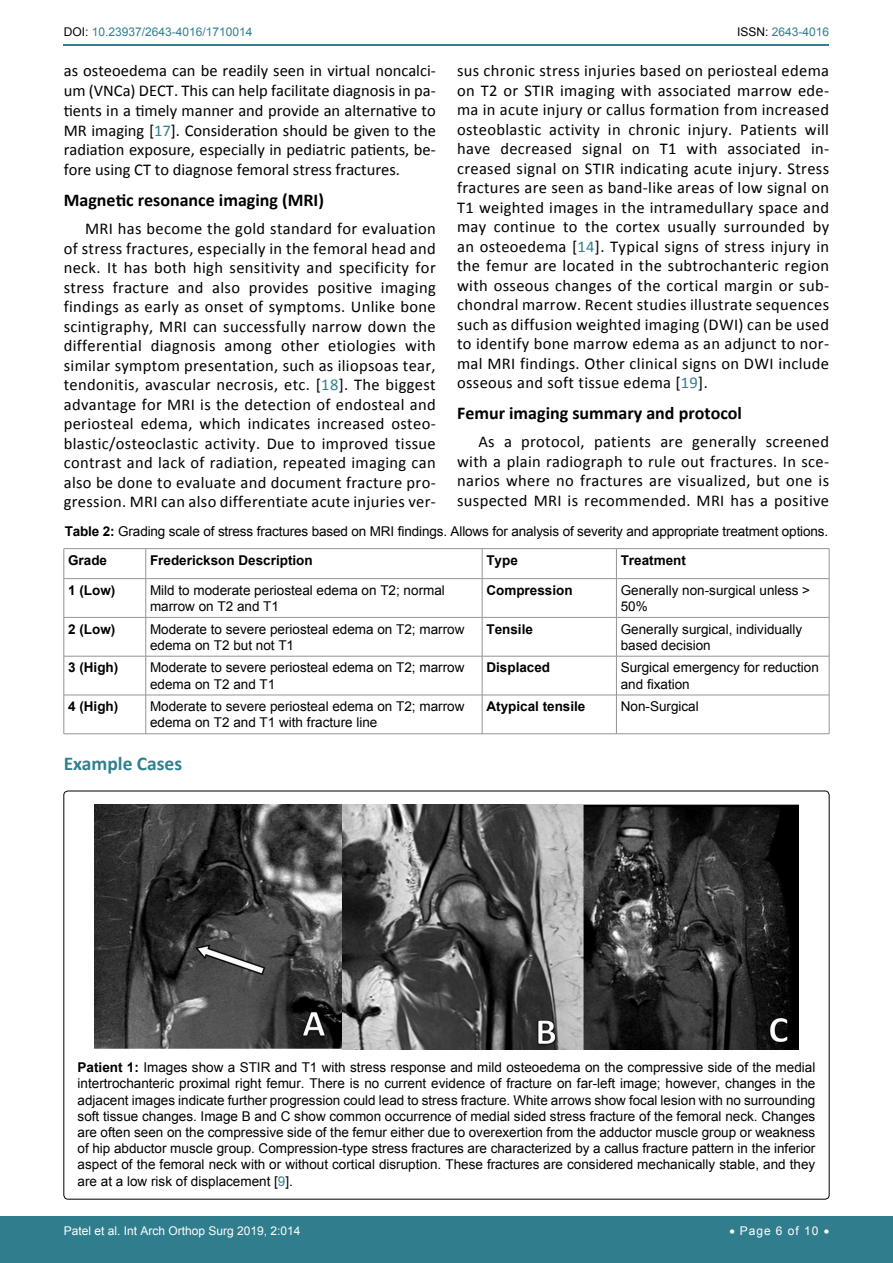
<style>
.page{position:relative;width:893px;height:1263px;background:#fff}
.page>*{position:absolute;margin:0;border:0;box-sizing:border-box;transform-origin:0 0}
.t1{font:700 19.5px "Calibri";color:#30808d}
.t2{font:700 18px "Calibri";color:#000}
.t3{font:16.5px/19.5px "Calibri";letter-spacing:.02em;color:#000;text-align:justify}
.t4{font:13.5px/16.2px "Arial";color:#000}
.t5{font:700 13.5px "Arial";color:#000}
.t6{font:12px "Arial";color:#fff}
.t7{font:12px "Arial";color:#30808d}
.s1{color:#000}
.s2{color:#30808d}
.s3{font-weight:700}
</style>
<div class="page">
<hr style="left:64px;top:44px;width:765px;height:2px;background:#30808d">
<div style="left:0;top:1217px;width:893px;height:46px;background:#307d8d"></div>
<hr style="left:64px;top:548px;width:82px;height:1px;background:#939598">
<hr style="left:64px;top:549px;width:1px;height:30px;background:#939598">
<hr style="left:146px;top:548px;width:336px;height:1px;background:#939598">
<hr style="left:145px;top:549px;width:1px;height:30px;background:#939598">
<hr style="left:482px;top:548px;width:134px;height:1px;background:#939598">
<hr style="left:482px;top:549px;width:1px;height:30px;background:#939598">
<hr style="left:616px;top:548px;width:213px;height:1px;background:#939598">
<hr style="left:616px;top:549px;width:1px;height:30px;background:#939598">
<hr style="left:829px;top:549px;width:1px;height:30px;background:#939598">
<hr style="left:64px;top:578px;width:82px;height:1px;background:#939598">
<hr style="left:64px;top:579px;width:1px;height:38px;background:#939598">
<hr style="left:146px;top:578px;width:336px;height:1px;background:#939598">
<hr style="left:145px;top:579px;width:1px;height:38px;background:#939598">
<hr style="left:482px;top:578px;width:134px;height:1px;background:#939598">
<hr style="left:482px;top:579px;width:1px;height:38px;background:#939598">
<hr style="left:616px;top:578px;width:213px;height:1px;background:#939598">
<hr style="left:616px;top:579px;width:1px;height:38px;background:#939598">
<hr style="left:829px;top:579px;width:1px;height:38px;background:#939598">
<hr style="left:64px;top:617px;width:82px;height:1px;background:#939598">
<hr style="left:64px;top:617px;width:1px;height:39px;background:#939598">
<hr style="left:146px;top:617px;width:336px;height:1px;background:#939598">
<hr style="left:145px;top:617px;width:1px;height:39px;background:#939598">
<hr style="left:482px;top:617px;width:134px;height:1px;background:#939598">
<hr style="left:482px;top:617px;width:1px;height:39px;background:#939598">
<hr style="left:616px;top:617px;width:213px;height:1px;background:#939598">
<hr style="left:616px;top:617px;width:1px;height:39px;background:#939598">
<hr style="left:829px;top:617px;width:1px;height:39px;background:#939598">
<hr style="left:64px;top:656px;width:82px;height:1px;background:#939598">
<hr style="left:64px;top:656px;width:1px;height:39px;background:#939598">
<hr style="left:146px;top:656px;width:336px;height:1px;background:#939598">
<hr style="left:145px;top:656px;width:1px;height:39px;background:#939598">
<hr style="left:482px;top:656px;width:134px;height:1px;background:#939598">
<hr style="left:482px;top:656px;width:1px;height:39px;background:#939598">
<hr style="left:616px;top:656px;width:213px;height:1px;background:#939598">
<hr style="left:616px;top:656px;width:1px;height:39px;background:#939598">
<hr style="left:829px;top:656px;width:1px;height:39px;background:#939598">
<hr style="left:64px;top:695px;width:82px;height:1px;background:#939598">
<hr style="left:64px;top:695px;width:1px;height:39px;background:#939598">
<hr style="left:146px;top:695px;width:336px;height:1px;background:#939598">
<hr style="left:145px;top:695px;width:1px;height:39px;background:#939598">
<hr style="left:482px;top:695px;width:134px;height:1px;background:#939598">
<hr style="left:482px;top:695px;width:1px;height:39px;background:#939598">
<hr style="left:616px;top:695px;width:213px;height:1px;background:#939598">
<hr style="left:616px;top:695px;width:1px;height:39px;background:#939598">
<hr style="left:829px;top:695px;width:1px;height:39px;background:#939598">
<hr style="left:64px;top:733px;width:82px;height:1px;background:#939598">
<hr style="left:146px;top:733px;width:336px;height:1px;background:#939598">
<hr style="left:482px;top:733px;width:134px;height:1px;background:#939598">
<hr style="left:616px;top:733px;width:213px;height:1px;background:#939598">
<img style="left:94px;top:804px;width:705px;height:245px">
<p class="t7" style="left:64px;top:24px;width:190px"><span class="s1">DOI:</span> 10.23937/2643-4016/1710014</p>
<p class="t7" style="left:737px;top:24px;width:94px"><span class="s1">ISSN:</span> 2643-4016</p>
<p class="t3" style="left:64px;top:61px;width:374px">as osteoedema can be readily seen in virtual noncalci&shy;um (VNCa) DECT. This can help facilitate diagnosis in pa&shy;tients in a timely manner and provide an alternative to MR imaging [<span class="s2">17</span>]. Consideration should be given to the radiation exposure, especially in pediatric patients, be&shy;fore using CT to diagnose femoral stress fractures.</p>
<p class="t2" style="left:64px;top:189px;width:262px">Magnetic resonance imaging (MRI)</p>
<p class="t3" style="left:64px;top:219px;width:373px;text-indent:21px">MRI has become the gold standard for evaluation of stress fractures, especially in the femoral head and neck. It has both high sensitivity and specificity for stress fracture and also provides positive imaging findings as early as onset of symptoms. Unlike bone scintigraphy, MRI can successfully narrow down the differential diagnosis among other etiologies with similar symptom presentation, such as iliopsoas tear, tendonitis, avascular necrosis, etc. [<span class="s2">18</span>]. The biggest advantage for MRI is the detection of endosteal and periosteal edema, which indicates increased osteo&shy;blastic/osteoclastic activity. Due to improved tissue contrast and lack of radiation, repeated imaging can also be done to evaluate and document fracture pro&shy;gression. MRI can also differentiate acute injuries ver-</p>
<p class="t4" style="left:65px;top:517px;width:765px;line-height:29px"><span class="s3">Table 2:</span> Grading scale of stress fractures based on MRI findings. Allows for analysis of severity and appropriate treatment options.<br><span class="s3">Grade</span></p>
<p class="t3" style="left:457px;top:61px;width:374px">sus chronic stress injuries based on periosteal edema on T2 or STIR imaging with associated marrow ede&shy;ma in acute injury or callus formation from increased osteoblastic activity in chronic injury. Patients will have decreased signal on T1 with associated in&shy;creased signal on STIR indicating acute injury. Stress fractures are seen as band-like areas of low signal on T1 weighted images in the intramedullary space and may continue to the cortex usually surrounded by an osteoedema [<span class="s2">14</span>]. Typical signs of stress injury in the femur are located in the subtrochanteric region with osseous changes of the cortical margin or sub&shy;chondral marrow. Recent studies illustrate sequences such as diffusion weighted imaging (DWI) can be used to identify bone marrow edema as an adjunct to nor&shy;mal MRI findings. Other clinical signs on DWI include osseous and soft tissue edema [<span class="s2">19</span>].</p>
<p class="t2" style="left:457px;top:402px;width:286px">Femur imaging summary and protocol</p>
<p class="t3" style="left:457px;top:432px;width:374px;text-indent:21px">As a protocol, patients are generally screened with a plain radiograph to rule out fractures. In sce&shy;narios where no fractures are visualized, but one is suspected MRI is recommended. MRI has a positive</p>
<p class="t5" style="left:150px;top:551px;width:164px">Frederickson Description</p>
<p class="t5" style="left:486px;top:551px;width:33px">Type</p>
<p class="t5" style="left:621px;top:551px;width:67px">Treatment</p>
<p class="t5" style="left:68px;top:581px;width:49px">1 (Low)</p>
<p class="t4" style="left:150px;top:582px;width:296px">Mild to moderate periosteal edema on T2; normal marrow on T2 and T1</p>
<p class="t5" style="left:486px;top:581px;width:88px">Compression</p>
<p class="t4" style="left:621px;top:582px;width:191px">Generally non-surgical unless &gt;<br>50%</p>
<p class="t5" style="left:68px;top:620px;width:49px">2 (Low)</p>
<p class="t4" style="left:150px;top:621px;width:316px">Moderate to severe periosteal edema on T2; marrow edema on T2 but not T1</p>
<p class="t5" style="left:486px;top:620px;width:48px">Tensile</p>
<p class="t4" style="left:621px;top:621px;width:183px">Generally surgical, individually based decision</p>
<p class="t5" style="left:68px;top:659px;width:52px">3 (High)</p>
<p class="t4" style="left:150px;top:660px;width:316px">Moderate to severe periosteal edema on T2; marrow edema on T2 and T1</p>
<p class="t5" style="left:486px;top:659px;width:65px">Displaced</p>
<p class="t4" style="left:621px;top:660px;width:200px">Surgical emergency for reduction and fixation</p>
<p class="t5" style="left:68px;top:697px;width:52px">4 (High)</p>
<p class="t4" style="left:150px;top:698px;width:316px">Moderate to severe periosteal edema on T2; marrow edema on T2 and T1 with fracture line</p>
<p class="t5" style="left:486px;top:697px;width:101px">Atypical tensile</p>
<p class="t4" style="left:621px;top:698px;width:80px">Non-Surgical</p>
<p class="t1" style="left:64px;top:751px;width:120px">Example Cases</p>
<p class="t4" style="left:78px;top:1059px;width:739px;text-align:justify"><span class="s3">Patient 1:</span> Images show a STIR and T1 with stress response and mild osteoedema on the compressive side of the medial intertrochanteric proximal right femur. There is no current evidence of fracture on far-left image; however, changes in the adjacent images indicate further progression could lead to stress fracture. White arrows show focal lesion with no surrounding soft tissue changes. Image B and C show common occurrence of medial sided stress fracture of the femoral neck. Changes are often seen on the compressive side of the femur either due to overexertion from the adductor muscle group or weakness of hip abductor muscle group. Compression-type stress fractures are characterized by a callus fracture pattern in the inferior aspect of the femoral neck with or without cortical disruption. These fractures are considered mechanically stable, and they are at a low risk of displacement [<span class="s2">9</span>].</p>
<p class="t6" style="left:64px;top:1223px;width:238px">Patel et al. Int Arch Orthop Surg 2019, 2:014</p>
<p class="t6" style="left:729px;top:1223px;width:101px">• Page 6 of 10 •</p>
</div>
